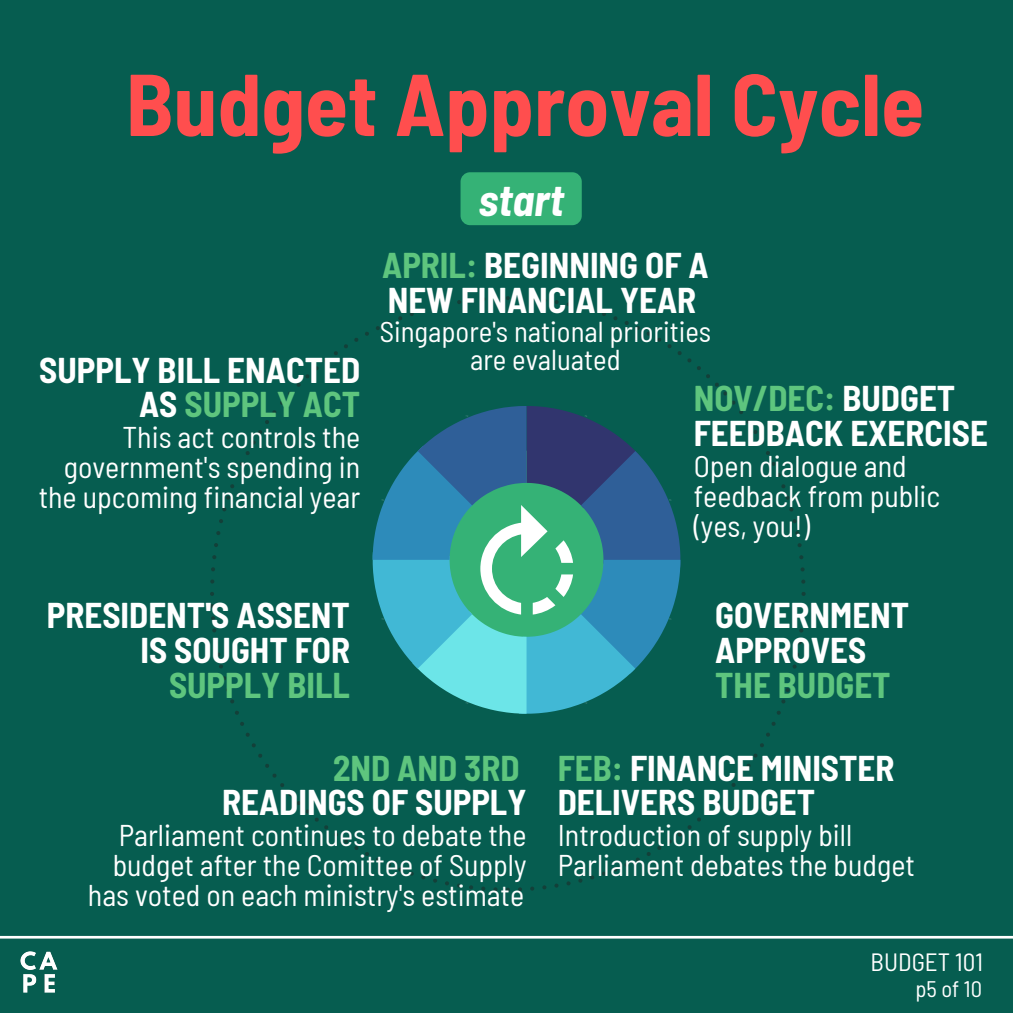
<style>
.page{position:relative;width:1013px;height:1013px;background:#fff}
.page>*{position:absolute;margin:0;border:0;box-sizing:border-box;transform-origin:0 0}
.t1{font:700 semi-condensed 87.5px "Barlow";color:#ff4e4e}
.t2{font:italic 700 semi-condensed 44.38px "Barlow";color:#fff}
.t3{font:700 semi-condensed 35px/34.8px "Barlow";color:#fff}
.t4{font:700 semi-condensed 35px "Barlow";color:#5ec57e}
.t5{font:semi-condensed 30px/30px "Barlow";color:#fff}
.t6{font:semi-condensed 28.75px/28.1px "Barlow";color:#fff;text-align:center}
.t7{font:semi-condensed 25px "Barlow";color:#fff}
.t8{font:semi-condensed 22.5px "Barlow";color:#fff}
.s1{color:#5ec57e}
</style>
<div class="page">
<div style="left:0;top:0;width:1012px;height:1012px;background:#065d50"></div>
<svg style="left:210px;top:296px;width:595px;height:595px"></svg>
<svg style="left:372px;top:406px;width:308px;height:307px"></svg>
<img style="left:20px;top:951px;width:38px;height:42px">
<svg style="left:0;top:935px;width:1012px;height:3px;background:#b2cdc9"></svg>
<div style="left:460px;top:172px;width:121px;height:53px;background:#35b276;border-radius:9px"></div>
<p class="t1" style="left:126px;top:48px;width:799px">Budget Approval Cycle</p>
<p class="t2" style="left:478px;top:172px;width:87px">start</p>
<p class="t3" style="left:382px;top:247px;width:328px"><span class="s1">APRIL:</span> BEGINNING OF A<br>NEW FINANCIAL YEAR</p>
<p class="t6" style="left:380px;top:316px;width:333px">Singapore's national priorities are evaluated</p>
<p class="t3" style="left:693px;top:379px;width:296px"><span class="s1">NOV/DEC:</span> BUDGET<br>FEEDBACK EXERCISE</p>
<p class="t5" style="left:693px;top:449px;width:248px">Open dialogue and feedback from public</p>
<p class="t5" style="left:693px;top:509px;width:118px">(yes, you!)</p>
<p class="t3" style="left:39px;top:351px;width:322px;text-align:right">SUPPLY BILL ENACTED<br>AS <span class="s1">SUPPLY ACT</span></p>
<p class="t5" style="left:39px;top:421px;width:323px;text-align:right">This act controls the government's spending in the upcoming financial year</p>
<p class="t3" style="left:47px;top:597px;width:305px;text-align:right">PRESIDENT'S ASSENT<br>IS SOUGHT FOR<br><span class="s1">SUPPLY BILL</span></p>
<p class="t4" style="left:333px;top:745px;width:188px">2ND AND 3RD</p>
<p class="t3" style="left:222px;top:783px;width:306px">READINGS OF SUPPLY</p>
<p class="t5" style="left:88px;top:819px;width:440px;text-align:right">Parliament continues to debate the budget after the Comittee of Supply has voted on each ministry's estimate</p>
<p class="t3" style="left:715px;top:597px;width:196px">GOVERNMENT<br>APPROVES</p>
<p class="t4" style="left:715px;top:662px;width:177px">THE BUDGET</p>
<p class="t3" style="left:557px;top:749px;width:338px"><span class="s1">FEB:</span> FINANCE MINISTER<br>DELIVERS BUDGET</p>
<p class="t5" style="left:557px;top:819px;width:358px">Introduction of supply bill<br>Parliament debates the budget</p>
<p class="t7" style="left:870px;top:945px;width:114px">BUDGET 101</p>
<p class="t8" style="left:915px;top:974px;width:68px">p5 of 10</p>
</div>
